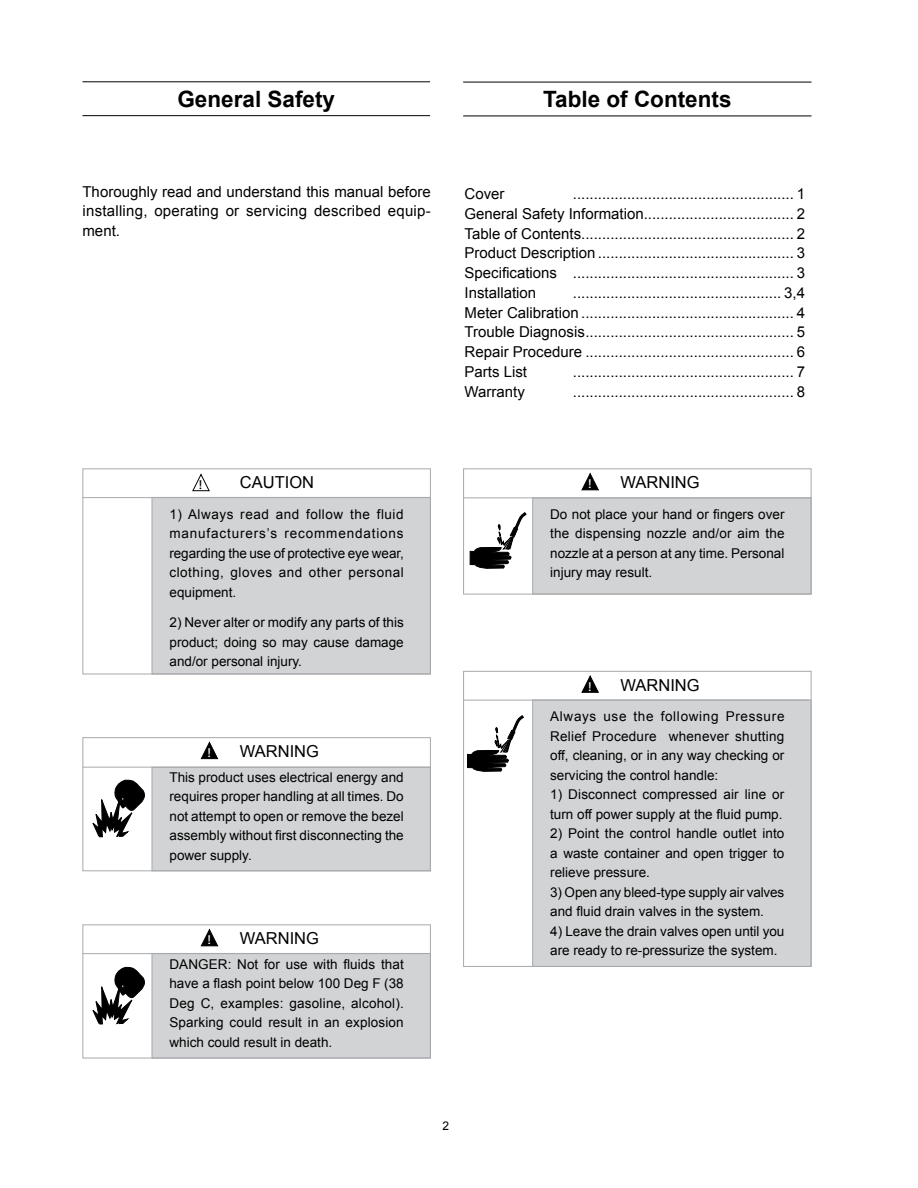
<style>
.page{position:relative;width:918px;height:1188px;background:#fff}
.page>*{position:absolute;margin:0;border:0;box-sizing:border-box;transform-origin:0 0}
.t1{font:700 22.5px "Arial";color:#000}
.t2{font:16.5px "Arial";color:#000}
.t3{font:15px/19.8px "Arial";color:#000;text-align:justify}
.t4{font:13.5px/19.5px "Arial";color:#000;text-align:justify}
.t5{font:12.9px "Myriad Pro";color:#fff;scale:1.2 1}
.t6{font:12.9px "Myriad Pro";color:#000;scale:1.2 1}
.t7{font:12px "Arial";color:#000}
</style>
<div class="page">
<hr style="left:82px;top:82px;width:348px;height:1px;background:#000">
<hr style="left:82px;top:115px;width:348px;height:1px;background:#000">
<hr style="left:463px;top:82px;width:348px;height:1px;background:#000">
<hr style="left:463px;top:116px;width:348px;height:1px;background:#000">
<div style="left:152px;top:953px;width:279px;height:105px;background:#d1d3d4;border:1px solid #a7a9ac"></div>
<div style="left:82px;top:924px;width:349px;height:134px;border:1px solid #a7a9ac"></div>
<svg style="left:200px;top:928px;width:19px;height:19px"></svg>
<svg style="left:92px;top:967px;width:53px;height:57px"></svg>
<hr style="left:82px;top:953px;width:346px;height:1px;background:#a7a9ac">
<div style="left:152px;top:767px;width:279px;height:104px;background:#d1d3d4;border:1px solid #a7a9ac"></div>
<div style="left:82px;top:737px;width:349px;height:134px;border:1px solid #a7a9ac"></div>
<svg style="left:200px;top:741px;width:19px;height:19px"></svg>
<svg style="left:92px;top:780px;width:53px;height:57px"></svg>
<hr style="left:83px;top:767px;width:348px;height:1px;background:#a7a9ac">
<svg style="left:192px;top:473px;width:18px;height:19px"></svg>
<div style="left:152px;top:497px;width:279px;height:177px;background:#d1d3d4;border:1px solid #a7a9ac"></div>
<div style="left:82px;top:468px;width:349px;height:206px;border:1px solid #a7a9ac"></div>
<hr style="left:83px;top:497px;width:348px;height:1px;background:#a7a9ac">
<div style="left:532px;top:700px;width:280px;height:267px;background:#d1d3d4;border:1px solid #a7a9ac"></div>
<div style="left:463px;top:671px;width:349px;height:296px;border:1px solid #a7a9ac"></div>
<svg style="left:581px;top:675px;width:18px;height:18px"></svg>
<hr style="left:463px;top:700px;width:346px;height:1px;background:#a7a9ac">
<svg style="left:467px;top:715px;width:57px;height:57px"></svg>
<div style="left:532px;top:497px;width:280px;height:97px;background:#d1d3d4;border:1px solid #a7a9ac"></div>
<div style="left:463px;top:468px;width:349px;height:126px;border:1px solid #a7a9ac"></div>
<svg style="left:581px;top:472px;width:18px;height:19px"></svg>
<hr style="left:463px;top:497px;width:349px;height:1px;background:#a7a9ac">
<svg style="left:470px;top:512px;width:56px;height:57px"></svg>
<h1 class="t1" style="left:177px;top:84px;width:159px">General Safety</h1>
<p class="t3" style="left:82px;top:182px;width:350px">Thoroughly read and understand this manual before installing, operating or servicing described equip&shy;ment.</p>
<h1 class="t1" style="left:543px;top:84px;width:190px">Table of Contents</h1>
<p class="t3" style="left:465px;top:184px;width:42px">Cover</p>
<p class="t3" style="left:465px;top:184px;width:342px;text-indent:108px">..................................................... 1<br>General Safety Information.................................... 2<br>Table of Contents................................................... 2<br>Product Description ............................................... 3<br>Specifications ..................................................... 3<br>Installation</p>
<p class="t3" style="left:465px;top:283px;width:342px;text-indent:108px">.................................................. 3,4<br>Meter Calibration ................................................... 4<br>Trouble Diagnosis.................................................. 5<br>Repair Procedure .................................................. 6<br>Parts List</p>
<p class="t3" style="left:573px;top:362px;width:234px">..................................................... 7</p>
<p class="t3" style="left:465px;top:382px;width:62px">Warranty</p>
<p class="t3" style="left:573px;top:382px;width:234px">..................................................... 8</p>
<p class="t2" style="left:240px;top:472px;width:76px">CAUTION</p>
<p class="t6" style="left:199px;top:477px;width:4px">!</p>
<p class="t4" style="left:170px;top:504px;width:236px">1) Always read and follow the fluid manufacturers’s recommendations regarding the use of protective eye wear, clothing, gloves and other personal equipment.</p>
<p class="t4" style="left:170px;top:613px;width:236px">2) Never alter or modify any parts of this product; doing so may cause damage and/or personal injury.</p>
<p class="t5" style="left:207px;top:745px;width:4px">!</p>
<p class="t2" style="left:240px;top:741px;width:81px">WARNING</p>
<p class="t4" style="left:170px;top:767px;width:236px">This product uses electrical energy and requires proper handling at all times. Do not attempt to open or remove the bezel assembly without first disconnecting the power supply.</p>
<p class="t5" style="left:207px;top:932px;width:4px">!</p>
<p class="t2" style="left:240px;top:928px;width:81px">WARNING</p>
<p class="t4" style="left:169px;top:955px;width:236px">DANGER: Not for use with fluids that have a flash point below 100 Deg F (38<br>Deg C, examples: gasoline, alcohol).<br>Sparking could result in an explosion which could result in death.</p>
<p class="t7" style="left:443px;top:1118px;width:8px">2</p>
<p class="t5" style="left:588px;top:476px;width:4px">!</p>
<p class="t2" style="left:621px;top:472px;width:81px">WARNING</p>
<p class="t4" style="left:550px;top:504px;width:236px">Do not place your hand or fingers over the dispensing nozzle and/or aim the nozzle at a person at any time. Personal injury may result.</p>
<p class="t5" style="left:588px;top:678px;width:4px">!</p>
<p class="t2" style="left:621px;top:674px;width:81px">WARNING</p>
<p class="t4" style="left:550px;top:707px;width:236px">Always use the following Pressure Relief Procedure whenever shutting off, cleaning, or in any way checking or servicing the control handle:</p>
<p class="t4" style="left:550px;top:785px;width:236px">1) Disconnect compressed air line or turn off power supply at the fluid pump.</p>
<p class="t4" style="left:550px;top:824px;width:236px">2) Point the control handle outlet into a waste container and open trigger to relieve pressure.</p>
<p class="t4" style="left:550px;top:882px;width:236px">3) Open any bleed-type supply air valves and fluid drain valves in the system.</p>
<p class="t4" style="left:550px;top:921px;width:236px">4) Leave the drain valves open until you are ready to re-pressurize the system.</p>
</div>
